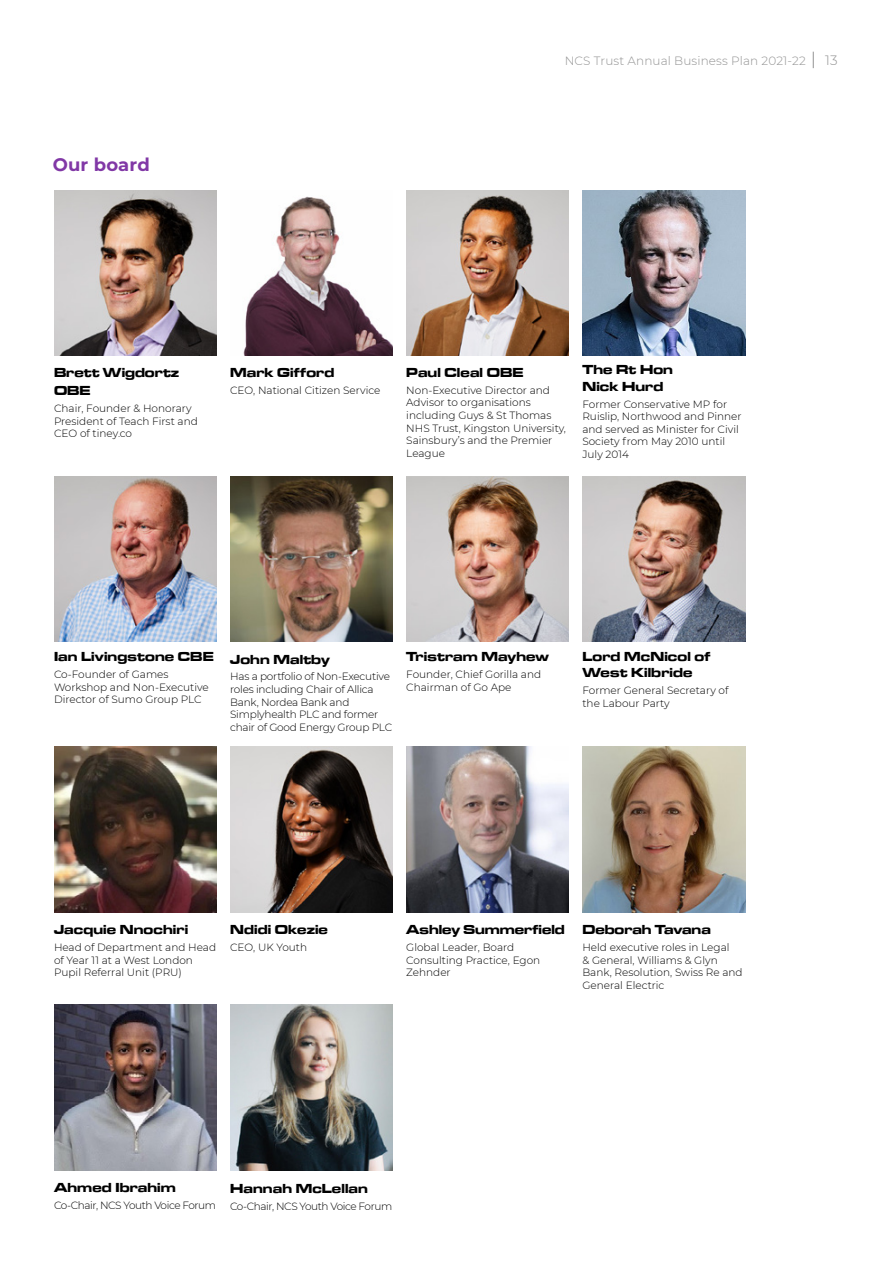
<style>
.page{position:relative;width:893px;height:1263px;background:#fff}
.page>*{position:absolute;margin:0;border:0;box-sizing:border-box;transform-origin:0 0}
.t1{font:700 18px "Montserrat";letter-spacing:.01em;color:#8138a6}
.t2{font:13.5px/16.2px "Microgramma D Bold Exte";letter-spacing:.01em;color:#000}
.t3{font:300 13.5px "Montserrat";color:#929292}
.t4{font:300 12px "Montserrat";letter-spacing:.01em;color:#929292}
.t5{font:300 10.5px/12.6px "Montserrat";color:#000}
.t6{font:300 10.5px/12.6px "Montserrat";letter-spacing:-.02em;color:#000}
.t7{font:300 10.5px "Montserrat";letter-spacing:-.04em;color:#000}
</style>
<div class="page">
<svg style="left:813px;top:52px;width:1px;height:16px"></svg>
<img style="left:54px;top:191px;width:163px;height:165px">
<img style="left:243px;top:196px;width:150px;height:160px">
<img style="left:406px;top:190px;width:163px;height:165px">
<img style="left:582px;top:190px;width:163px;height:165px">
<img style="left:54px;top:476px;width:163px;height:166px">
<img style="left:230px;top:476px;width:163px;height:166px">
<img style="left:406px;top:476px;width:163px;height:166px">
<img style="left:582px;top:476px;width:163px;height:166px">
<img style="left:54px;top:747px;width:163px;height:165px">
<img style="left:230px;top:747px;width:163px;height:165px">
<img style="left:406px;top:747px;width:163px;height:165px">
<img style="left:582px;top:747px;width:163px;height:165px">
<img style="left:54px;top:1005px;width:163px;height:165px">
<img style="left:230px;top:1005px;width:163px;height:165px">
<p class="t1" style="left:53px;top:151px;width:99px">Our board</p>
<p class="t4" style="left:565px;top:52px;width:243px">NCS Trust Annual Business Plan 2021-22</p>
<p class="t3" style="left:825px;top:51px;width:14px">13</p>
<p class="t2" style="left:54px;top:363px;width:127px;line-height:18px">Brett Wigdortz<br>OBE</p>
<p class="t5" style="left:54px;top:402px;width:145px">Chair, Founder &amp; Honorary<br>President of Teach First and<br>CEO of tiney.co</p>
<p class="t2" style="left:230px;top:364px;width:106px">Mark Gifford</p>
<p class="t5" style="left:230px;top:384px;width:152px">CEO, National Citizen Service</p>
<p class="t2" style="left:406px;top:364px;width:119px">Paul Cleal OBE</p>
<p class="t5" style="left:406px;top:383px;width:161px">Non-Executive Director and<br>Advisor to organisations including Guys &amp; St Thomas<br>NHS Trust, Kingston University,<br>Sainsbury’s and the Premier<br>League</p>
<p class="t2" style="left:582px;top:361px;width:92px">The Rt Hon<br>Nick Hurd</p>
<p class="t5" style="left:582px;top:397px;width:161px">Former Conservative MP for<br>Ruislip, Northwood and Pinner and served as Minister for Civil<br>Society from May 2010 until<br>July 2014</p>
<p class="t2" style="left:54px;top:648px;width:161px">Ian Livingstone CBE</p>
<p class="t5" style="left:54px;top:667px;width:156px">Co-Founder of Games<br>Workshop and Non-Executive<br>Director of Sumo Group PLC</p>
<p class="t2" style="left:230px;top:650px;width:101px">John Maltby</p>
<p class="t6" style="left:230px;top:670px;width:164px">Has a portfolio of Non-Executive roles including Chair of Allica<br>Bank, Nordea Bank and<br>Simplyhealth PLC and former chair of Good Energy Group PLC</p>
<p class="t2" style="left:406px;top:648px;width:144px">Tristram Mayhew</p>
<p class="t5" style="left:406px;top:667px;width:136px">Founder, Chief Gorilla and<br>Chairman of Go Ape</p>
<p class="t2" style="left:582px;top:648px;width:129px">Lord McNicol of<br>West Kilbride</p>
<p class="t5" style="left:582px;top:684px;width:148px">Former General Secretary of the Labour Party</p>
<p class="t2" style="left:54px;top:921px;width:136px">Jacquie Nnochiri</p>
<p class="t5" style="left:54px;top:941px;width:164px">Head of Department and Head of Year 11 at a West London<br>Pupil Referral Unit (PRU)</p>
<p class="t2" style="left:230px;top:921px;width:99px">Ndidi Okezie</p>
<p class="t5" style="left:230px;top:941px;width:79px">CEO, UK Youth</p>
<p class="t2" style="left:406px;top:921px;width:160px">Ashley Summerfield</p>
<p class="t5" style="left:406px;top:941px;width:136px">Global Leader, Board<br>Consulting Practice, Egon<br>Zehnder</p>
<p class="t2" style="left:582px;top:921px;width:130px">Deborah Tavana</p>
<p class="t5" style="left:582px;top:941px;width:162px">Held executive roles in Legal<br>&amp; General, Williams &amp; Glyn<br>Bank, Resolution, Swiss Re and<br>General Electric</p>
<p class="t2" style="left:54px;top:1179px;width:123px">Ahmed Ibrahim</p>
<p class="t7" style="left:54px;top:1198px;width:164px">Co-Chair, NCS Youth Voice Forum</p>
<p class="t2" style="left:230px;top:1180px;width:139px">Hannah McLellan</p>
<p class="t7" style="left:230px;top:1199px;width:164px">Co-Chair, NCS Youth Voice Forum</p>
</div>
